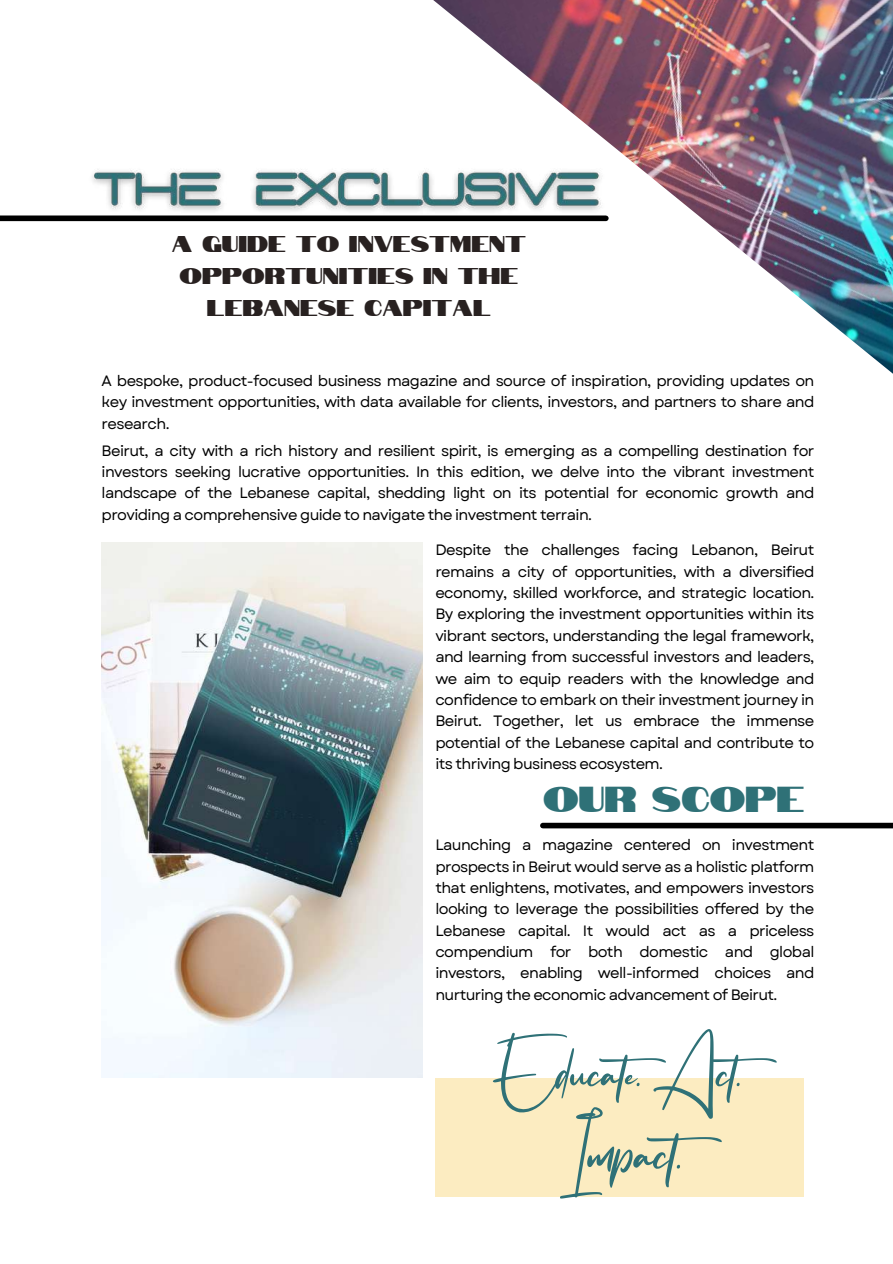
<style>
.page{position:relative;width:893px;height:1264px;background:#fff}
.page>*{position:absolute;margin:0;border:0;box-sizing:border-box;transform-origin:0 0}
.t1{font:63.6px "Flavellya";letter-spacing:-.005em;color:#2f7177}
.t2{font:56.55px "Flavellya";letter-spacing:-.005em;color:#2f7177}
.t3{font:36px "Notable";letter-spacing:-.005em;color:#2f7177}
.t4{font:22.8px/31.8px "Notable";color:#282120;text-align:center}
.t5{font:15px/21.3px "Garet";letter-spacing:-.04em;color:#000;text-align:justify}
</style>
<div class="page">
<img style="left:102px;top:542px;width:320px;height:535px">
<img style="left:364px;top:0;width:528px;height:373px">
<div style="left:435px;top:1077px;width:368px;height:119px;background:#fcecc1"></div>
<img style="left:92px;top:162px;width:519px;height:59px">
<div style="left:0;top:215px;width:605px;height:6px;background:#000"></div>
<div style="left:543px;top:822px;width:349px;height:6px;background:#000"></div>
<h3 class="t4" style="left:172px;top:225px;width:356px">A GUIDE TO INVESTMENT<br>OPPORTUNITIES IN THE<br>LEBANESE CAPITAL</h3>
<p class="t5" style="left:102px;top:370px;width:714px">A bespoke, product-focused business magazine and source of inspiration, providing updates on key investment opportunities, with data available for clients, investors, and partners to share and research.</p>
<p class="t5" style="left:102px;top:439px;width:714px">Beirut, a city with a rich history and resilient spirit, is emerging as a compelling destination for investors seeking lucrative opportunities. In this edition, we delve into the vibrant investment landscape of the Lebanese capital, shedding light on its potential for economic growth and providing a comprehensive guide to navigate the investment terrain.</p>
<p class="t5" style="left:435px;top:539px;width:380px">Despite the challenges facing Lebanon, Beirut remains a city of opportunities, with a diversified economy, skilled workforce, and strategic location.<br>By exploring the investment opportunities within its vibrant sectors, understanding the legal framework, and learning from successful investors and leaders, we aim to equip readers with the knowledge and confidence to embark on their investment journey in Beirut. Together, let us embrace the immense potential of the Lebanese capital and contribute to its thriving business ecosystem.</p>
<h3 class="t3" style="left:543px;top:770px;width:263px">OUR SCOPE</h3>
<p class="t5" style="left:435px;top:834px;width:380px">Launching a magazine centered on investment prospects in Beirut would serve as a holistic platform that enlightens, motivates, and empowers investors looking to leverage the possibilities offered by the Lebanese capital. It would act as a priceless compendium for both domestic and global investors, enabling well-informed choices and nurturing the economic advancement of Beirut.</p>
<h2 class="t2" style="left:489px;top:1039px;width:309px">Educate. Act.</h2>
<h1 class="t1" style="left:559px;top:1116px;width:186px">Impact.</h1>
</div>
